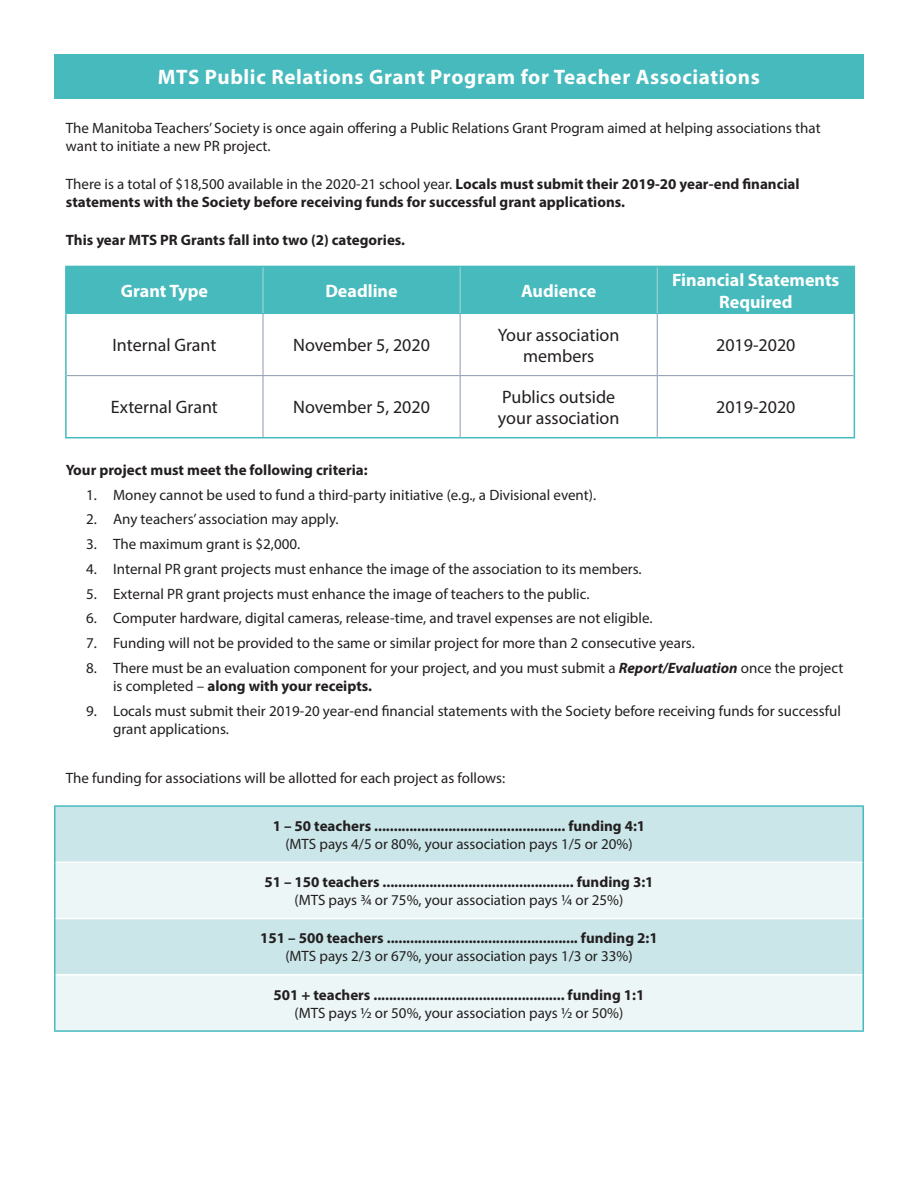
<style>
.page{position:relative;width:918px;height:1188px;background:#fff}
.page>*{position:absolute;margin:0;border:0;box-sizing:border-box;transform-origin:0 0}
.t1{font:700 21px "Myriad Pro";letter-spacing:.03em;color:#fff}
.t2{font:18px/21.6px "Myriad Pro";color:#231f20;text-align:center}
.t3{font:700 18px/21.6px "Myriad Pro";color:#fff;text-align:center}
.t4{font:15px/18px "Myriad Pro";color:#231f20}
.t5{font:700 15px/18px "Myriad Pro";color:#231f20}
.s1{font-weight:400}
.s2{font-weight:700;font-style:italic}
.s3{font-weight:700}
</style>
<div class="page">
<div style="left:67px;top:267px;width:787px;height:46px;background:#46babd"></div>
<hr style="left:263px;top:314px;width:1px;height:61px;background:#8d99b0">
<hr style="left:460px;top:314px;width:1px;height:61px;background:#8d99b0">
<hr style="left:657px;top:314px;width:1px;height:61px;background:#8d99b0">
<hr style="left:67px;top:375px;width:196px;height:1px;background:#8d99b0">
<hr style="left:263px;top:375px;width:197px;height:1px;background:#8d99b0">
<hr style="left:263px;top:376px;width:1px;height:61px;background:#8d99b0">
<hr style="left:460px;top:375px;width:197px;height:1px;background:#8d99b0">
<hr style="left:460px;top:376px;width:1px;height:61px;background:#8d99b0">
<hr style="left:657px;top:375px;width:197px;height:1px;background:#8d99b0">
<hr style="left:657px;top:376px;width:1px;height:61px;background:#8d99b0">
<hr style="left:67px;top:313px;width:196px;height:1px;background:#46babd">
<hr style="left:263px;top:313px;width:197px;height:1px;background:#46babd">
<hr style="left:460px;top:313px;width:197px;height:1px;background:#46babd">
<hr style="left:657px;top:313px;width:197px;height:1px;background:#46babd">
<hr style="left:263px;top:267px;width:1px;height:46px;background:#a9d8db">
<hr style="left:460px;top:267px;width:1px;height:46px;background:#a9d8db">
<hr style="left:657px;top:267px;width:1px;height:46px;background:#a9d8db">
<hr style="left:65px;top:266px;width:198px;height:1px;background:#46babd">
<hr style="left:65px;top:267px;width:2px;height:47px;background:#46babd">
<hr style="left:263px;top:266px;width:197px;height:1px;background:#46babd">
<hr style="left:460px;top:266px;width:197px;height:1px;background:#46babd">
<hr style="left:657px;top:266px;width:198px;height:1px;background:#46babd">
<hr style="left:854px;top:267px;width:1px;height:47px;background:#46babd">
<hr style="left:65px;top:314px;width:2px;height:62px;background:#46babd">
<hr style="left:854px;top:314px;width:1px;height:62px;background:#46babd">
<hr style="left:65px;top:376px;width:2px;height:61px;background:#46babd">
<hr style="left:854px;top:376px;width:1px;height:61px;background:#46babd">
<hr style="left:65px;top:437px;width:198px;height:1px;background:#46babd">
<hr style="left:263px;top:437px;width:197px;height:1px;background:#46babd">
<hr style="left:460px;top:437px;width:197px;height:1px;background:#46babd">
<hr style="left:657px;top:437px;width:198px;height:1px;background:#46babd">
<div style="left:54px;top:54px;width:810px;height:44px;background:#46babd"></div>
<div style="left:56px;top:807px;width:806px;height:55px;background:#cae6e8"></div>
<svg style="left:56px;top:863px;width:806px;height:167px;background:#e0f0f2"></svg>
<hr style="left:56px;top:918px;width:806px;height:1px;background:#fff">
<hr style="left:56px;top:974px;width:806px;height:2px;background:#fff">
<hr style="left:54px;top:805px;width:810px;height:2px;background:#46babd">
<hr style="left:54px;top:807px;width:2px;height:55px;background:#46babd">
<hr style="left:862px;top:807px;width:2px;height:55px;background:#46babd">
<hr style="left:54px;top:862px;width:2px;height:57px;background:#46babd">
<hr style="left:862px;top:862px;width:2px;height:57px;background:#46babd">
<hr style="left:54px;top:919px;width:2px;height:56px;background:#46babd">
<hr style="left:862px;top:919px;width:2px;height:56px;background:#46babd">
<hr style="left:54px;top:975px;width:2px;height:55px;background:#46babd">
<hr style="left:862px;top:975px;width:2px;height:55px;background:#46babd">
<hr style="left:54px;top:1030px;width:810px;height:2px;background:#46babd">
<p class="t1" style="left:158px;top:63px;width:604px">MTS Public Relations Grant Program for Teacher Associations</p>
<p class="t4" style="left:66px;top:119px;width:756px">The Manitoba Teachers’ Society is once again offering a Public Relations Grant Program aimed at helping associations that want to initiate a new PR project.</p>
<p class="t5" style="left:66px;top:175px;width:735px"><span class="s1">There is a total of $18,500 available in the 2020-21 school year.</span> Locals must submit their 2019-20 year-end financial statements with the Society before receiving funds for successful grant applications.</p>
<p class="t5" style="left:66px;top:231px;width:341px">This year MTS PR Grants fall into two (2) categories.</p>
<p class="t3" style="left:121px;top:279px;width:89px">Grant Type</p>
<p class="t3" style="left:325px;top:279px;width:74px">Deadline</p>
<p class="t3" style="left:521px;top:279px;width:77px">Audience</p>
<p class="t3" style="left:672px;top:268px;width:169px">Financial Statements<br>Required</p>
<p class="t2" style="left:112px;top:334px;width:105px">Internal Grant</p>
<p class="t2" style="left:293px;top:334px;width:138px">November 5, 2020</p>
<p class="t2" style="left:498px;top:323px;width:123px">Your association members</p>
<p class="t2" style="left:716px;top:334px;width:81px">2019-2020</p>
<p class="t2" style="left:111px;top:396px;width:108px">External Grant</p>
<p class="t2" style="left:293px;top:396px;width:138px">November 5, 2020</p>
<p class="t2" style="left:498px;top:386px;width:123px;text-align:left">Publics outside your association</p>
<p class="t2" style="left:716px;top:396px;width:81px">2019-2020</p>
<p class="t5" style="left:66px;top:460px;width:303px">Your project must meet the following criteria:</p>
<p class="t4" style="left:86px;top:485px;width:512px">1. Money cannot be used to fund a third-party initiative (e.g., a Divisional event).</p>
<p class="t4" style="left:86px;top:510px;width:254px">2. Any teachers’ association may apply.</p>
<p class="t4" style="left:86px;top:535px;width:216px">3. The maximum grant is $2,000.</p>
<p class="t4" style="left:86px;top:560px;width:557px">4. Internal PR grant projects must enhance the image of the association to its members.</p>
<p class="t4" style="left:86px;top:584px;width:505px">5. External PR grant projects must enhance the image of teachers to the public.</p>
<p class="t4" style="left:86px;top:609px;width:568px">6. Computer hardware, digital cameras, release-time, and travel expenses are not eligible.</p>
<p class="t4" style="left:86px;top:634px;width:610px">7. Funding will not be provided to the same or similar project for more than 2 consecutive years.</p>
<p class="t4" style="left:113px;top:659px;width:732px;text-indent:-27px">8. There must be an evaluation component for your project, and you must submit a <span class="s2">Report/Evaluation</span> once the project is completed – <span class="s3">along with your receipts.</span></p>
<p class="t4" style="left:113px;top:701px;width:729px;text-indent:-27px">9. Locals must submit their 2019-20 year-end financial statements with the Society before receiving funds for successful grant applications.</p>
<p class="t4" style="left:66px;top:769px;width:441px">The funding for associations will be allotted for each project as follows:</p>
<p class="t5" style="left:273px;top:816px;width:374px">1 – 50 teachers ................................................. funding 4:1</p>
<p class="t4" style="left:285px;top:835px;width:349px">(MTS pays 4/5 or 80%, your association pays 1/5 or 20%)</p>
<p class="t5" style="left:264px;top:873px;width:391px">51 – 150 teachers ................................................. funding 3:1</p>
<p class="t4" style="left:295px;top:891px;width:330px">(MTS pays ¾ or 75%, your association pays ¼ or 25%)</p>
<p class="t5" style="left:260px;top:929px;width:399px">151 – 500 teachers ................................................. funding 2:1</p>
<p class="t4" style="left:285px;top:947px;width:349px">(MTS pays 2/3 or 67%, your association pays 1/3 or 33%)</p>
<p class="t5" style="left:274px;top:985px;width:372px">501 + teachers ................................................. funding 1:1</p>
<p class="t4" style="left:295px;top:1003px;width:330px">(MTS pays ½ or 50%, your association pays ½ or 50%)</p>
</div>
